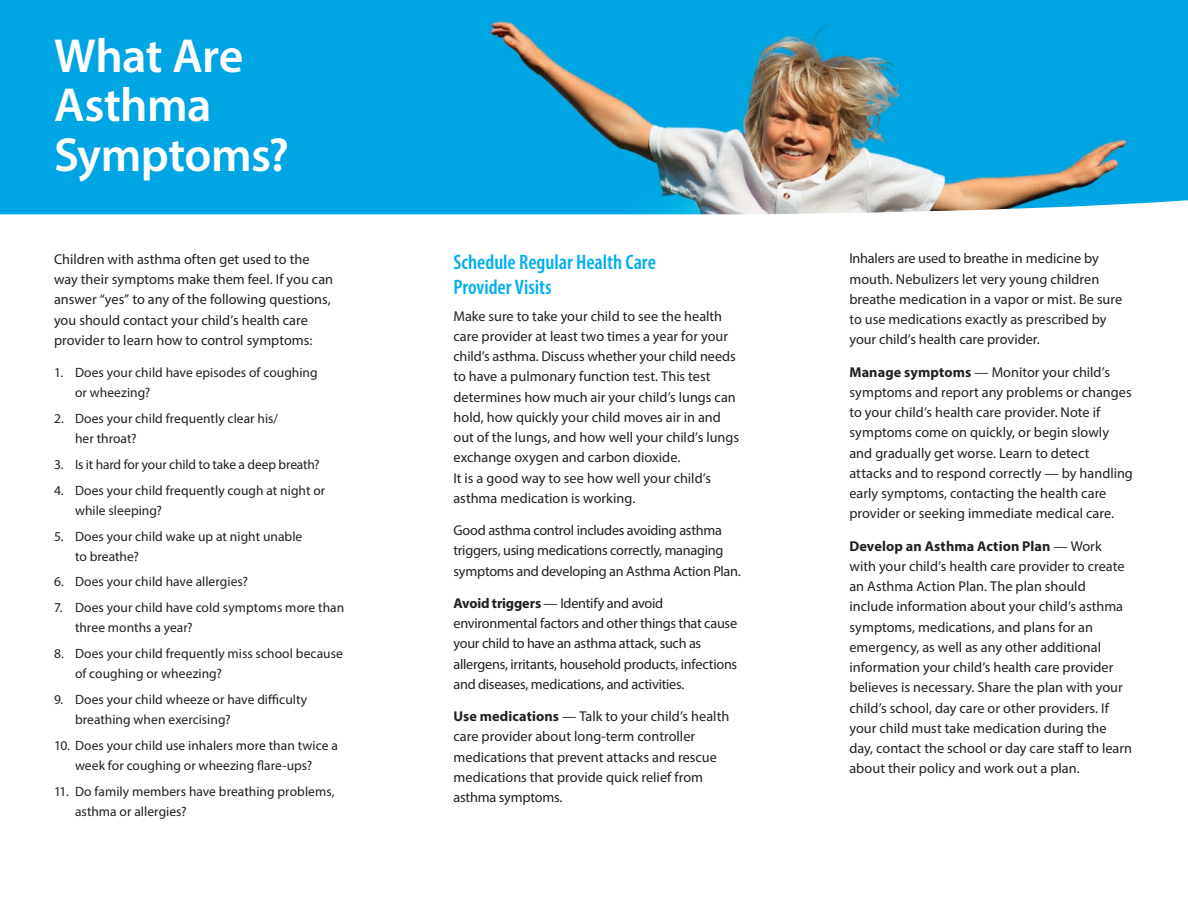
<style>
.page{position:relative;width:1188px;height:918px;background:#fff}
.page>*{position:absolute;margin:0;border:0;box-sizing:border-box;transform-origin:0 0}
.Headline_1{font:600 48px/49.5px "Myriad Pro";letter-spacing:-.015em;color:#fff}
.Subhead_Long{font:600 condensed 21px/24.6px "Myriad Pro";color:#00afec}
.Body_Regular{font:14.25px/20.2px "Myriad Pro";color:#231f20}
.Body_Regular-2{font:14.25px/20.2px "Myriad Pro";letter-spacing:-.02em;color:#231f20}
.Body_Regular_Last{font:14.25px/20.2px "Myriad Pro";color:#231f20}
.t1{font:13.5px/20.2px "Myriad Pro";color:#231f20}
.s1{font-weight:700}
</style>
<div class="page">
<img style="left:0;top:0;width:1188px;height:214px">
<p class="Headline_1" style="left:54px;top:30px;width:237px">What Are<br>Asthma<br>Symptoms?</p>
<p class="Body_Regular_Last" style="left:54px;top:249px;width:281px">Children with asthma often get used to the way their symptoms make them feel. If you can answer “yes” to any of the following questions, you should contact your child’s health care provider to learn how to control symptoms:</p>
<p class="t1" style="left:75px;top:362px;width:244px;text-indent:-21px">1. Does your child have episodes of coughing or wheezing?</p>
<p class="t1" style="left:75px;top:408px;width:205px;text-indent:-21px">2. Does your child frequently clear his/ her throat?</p>
<p class="t1" style="left:54px;top:454px;width:267px">3. Is it hard for your child to take a deep breath?</p>
<p class="t1" style="left:75px;top:480px;width:252px;text-indent:-21px">4. Does your child frequently cough at night or while sleeping?</p>
<p class="t1" style="left:75px;top:526px;width:229px;text-indent:-21px">5. Does your child wake up at night unable to breathe?</p>
<p class="t1" style="left:54px;top:572px;width:195px">6. Does your child have allergies?</p>
<p class="t1" style="left:75px;top:597px;width:271px;text-indent:-21px">7. Does your child have cold symptoms more than three months a year?</p>
<p class="t1" style="left:75px;top:643px;width:269px;text-indent:-21px">8. Does your child frequently miss school because of coughing or wheezing?</p>
<p class="t1" style="left:75px;top:689px;width:234px;text-indent:-21px">9. Does your child wheeze or have difficulty breathing when exercising?</p>
<p class="t1" style="left:54px;top:735px;width:285px;text-align:center">10. Does your child use inhalers more than twice a week for coughing or wheezing flare-ups?</p>
<p class="t1" style="left:75px;top:781px;width:261px;text-indent:-21px">11. Do family members have breathing problems, asthma or allergies?</p>
<p class="Subhead_Long" style="left:453px;top:249px;width:204px">Schedule Regular Health Care<br>Provider Visits</p>
<p class="Body_Regular" style="left:453px;top:305px;width:287px">Make sure to take your child to see the health care provider at least two times a year for your child’s asthma. Discuss whether your child needs to have a pulmonary function test. This test determines how much air your child’s lungs can hold, how quickly your child moves air in and out of the lungs, and how well your child’s lungs exchange oxygen and carbon dioxide.<br>It is a good way to see how well your child’s asthma medication is working.</p>
<p class="Body_Regular-2" style="left:453px;top:520px;width:289px">Good asthma control includes avoiding asthma triggers, using medications correctly, managing symptoms and developing an Asthma Action Plan.</p>
<p class="Body_Regular-2" style="left:453px;top:593px;width:285px"><span class="s1">Avoid triggers</span> — Identify and avoid environmental factors and other things that cause your child to have an asthma attack, such as allergens, irritants, household products, infections and diseases, medications, and activities.</p>
<p class="Body_Regular" style="left:453px;top:706px;width:277px"><span class="s1">Use medications</span> — Talk to your child’s health care provider about long-term controller medications that prevent attacks and rescue medications that provide quick relief from asthma symptoms.</p>
<p class="Body_Regular" style="left:849px;top:248px;width:274px">Inhalers are used to breathe in medicine by mouth. Nebulizers let very young children breathe medication in a vapor or mist. Be sure to use medications exactly as prescribed by your child’s health care provider.</p>
<p class="Body_Regular" style="left:849px;top:362px;width:285px"><span class="s1">Manage symptoms</span> — Monitor your child’s symptoms and report any problems or changes to your child’s health care provider. Note if symptoms come on quickly, or begin slowly and gradually get worse. Learn to detect attacks and to respond correctly — by handling early symptoms, contacting the health care provider or seeking immediate medical care.</p>
<p class="Body_Regular" style="left:849px;top:536px;width:284px"><span class="s1">Develop an Asthma Action Plan</span> — Work<br>with your child’s health care provider to create an Asthma Action Plan. The plan should include information about your child’s asthma symptoms, medications, and plans for an emergency, as well as any other additional information your child’s health care provider believes is necessary. Share the plan with your child’s school, day care or other providers. If your child must take medication during the day, contact the school or day care staff to learn about their policy and work out a plan.</p>
</div>
